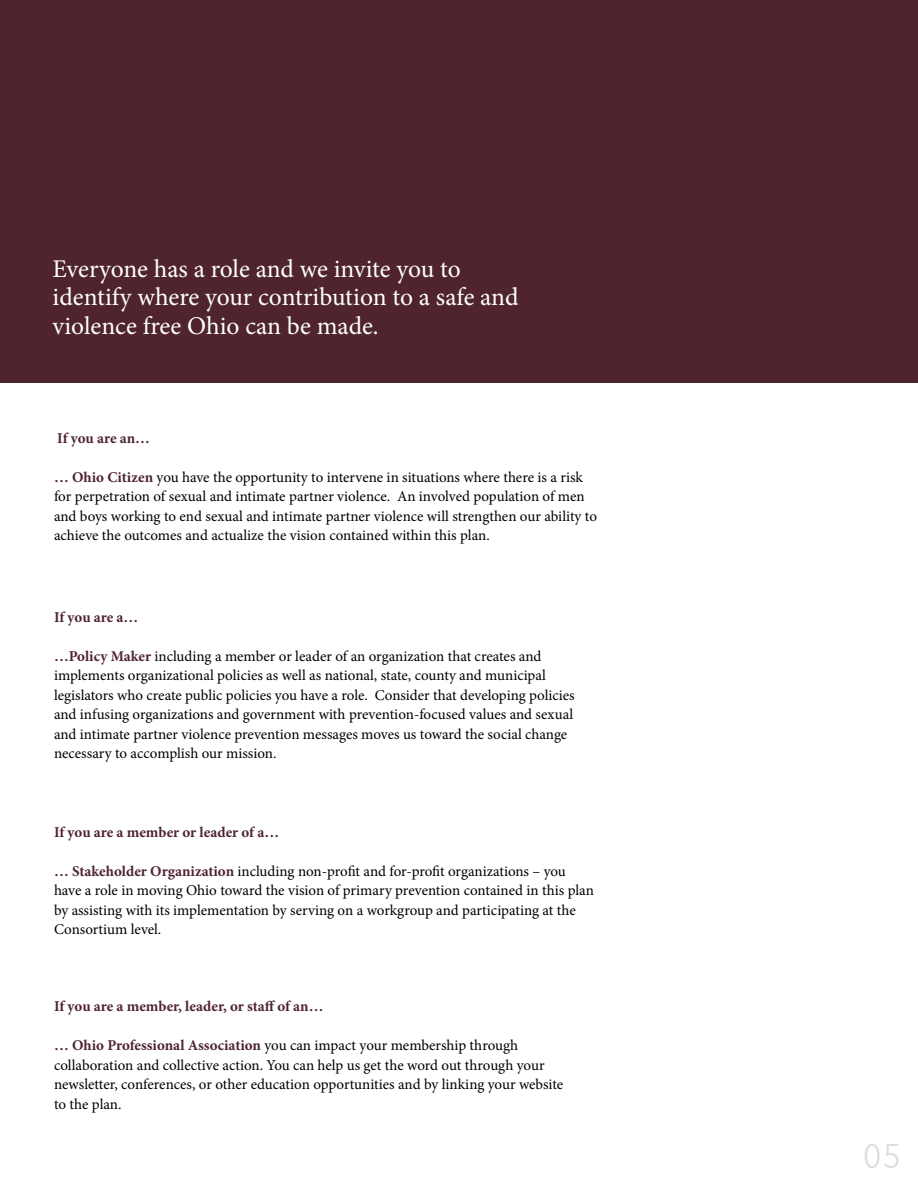
<style>
.page{position:relative;width:918px;height:1188px;background:#fff}
.page>*{position:absolute;margin:0;border:0;box-sizing:border-box;transform-origin:0 0}
.t1{font:300 35.85px "Johnston ITC Std";color:#dcddde}
.t2{font:25.5px/28.5px "Minion Pro";letter-spacing:-.005em;color:#fff}
.t3{font:15px/19.5px "Minion Pro";letter-spacing:-.005em;color:#000}
.t4{font:700 15px "Minion Pro";letter-spacing:-.005em;color:#4f242f}
.s1{font-weight:700;color:#4f242f}
</style>
<div class="page">
<div style="left:0;top:0;width:918px;height:382px;background:#4f242f"></div>
<h2 class="t2" style="left:53px;top:254px;width:467px">Everyone has a role and we invite you to identify where your contribution to a safe and violence free Ohio can be made.</h2>
<p class="t4" style="left:57px;top:428px;width:94px">If you are an…</p>
<p class="t3" style="left:54px;top:467px;width:545px"><span class="s1">… Ohio Citizen</span> you have the opportunity to intervene in situations where there is a risk for perpetration of sexual and intimate partner violence. An involved population of men and boys working to end sexual and intimate partner violence will strengthen our ability to achieve the outcomes and actualize the vision contained within this plan.</p>
<p class="t4" style="left:54px;top:607px;width:86px">If you are a…</p>
<p class="t3" style="left:54px;top:646px;width:522px"><span class="s1">…Policy Maker</span> including a member or leader of an organization that creates and implements organizational policies as well as national, state, county and municipal legislators who create public policies you have a role. Consider that developing policies and infusing organizations and government with prevention-focused values and sexual and intimate partner violence prevention messages moves us toward the social change necessary to accomplish our mission.</p>
<p class="t4" style="left:54px;top:822px;width:227px">If you are a member or leader of a…</p>
<p class="t3" style="left:54px;top:861px;width:541px"><span class="s1">… Stakeholder Organization</span> including non-profit and for-profit organizations – you have a role in moving Ohio toward the vision of primary prevention contained in this plan by assisting with its implementation by serving on a workgroup and participating at the Consortium level.</p>
<p class="t4" style="left:54px;top:996px;width:271px">If you are a member, leader, or staff of an…</p>
<p class="t3" style="left:54px;top:1036px;width:511px"><span class="s1">… Ohio Professional Association</span> you can impact your membership through collaboration and collective action. You can help us get the word out through your newsletter, conferences, or other education opportunities and by linking your website to the plan.</p>
<h1 class="t1" style="left:862px;top:1135px;width:41px">05</h1>
</div>
